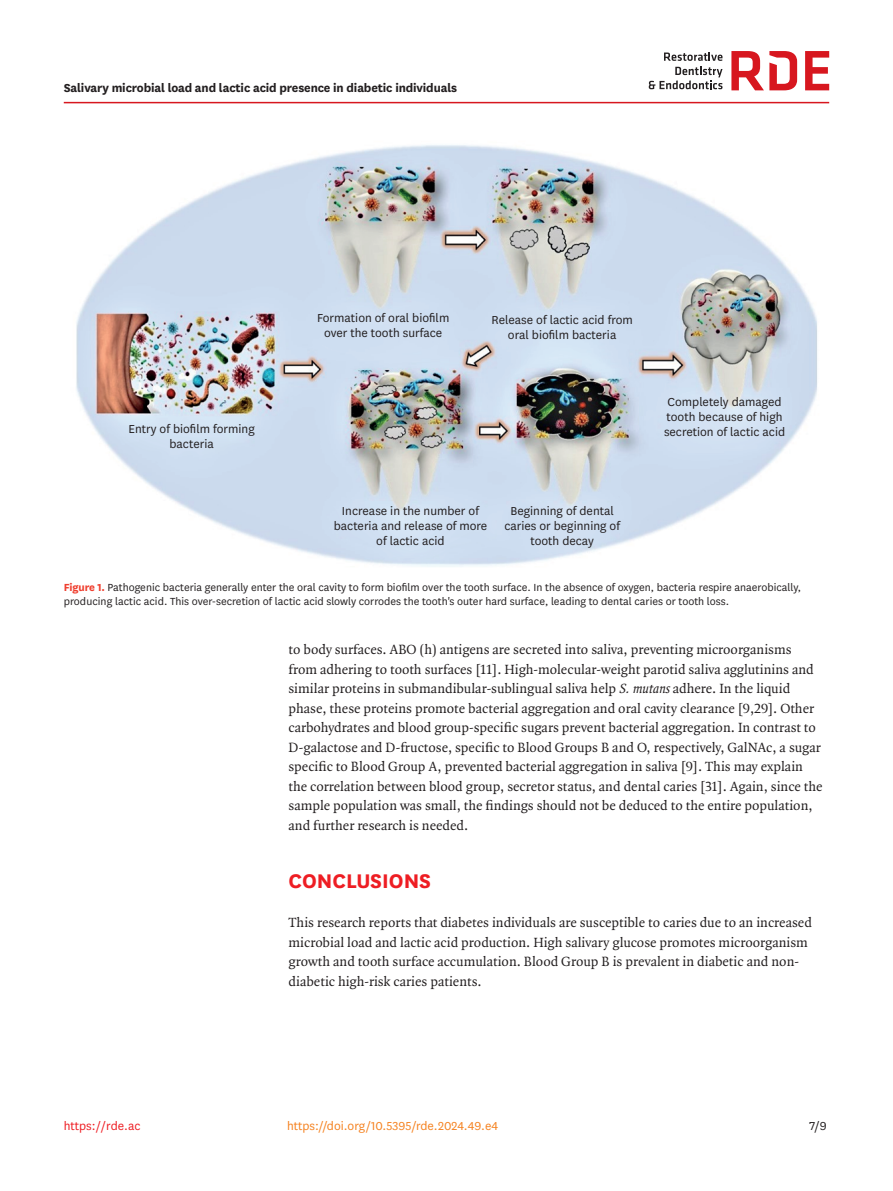
<style>
.page{position:relative;width:893px;height:1191px;background:#fff}
.page>*{position:absolute;margin:0;border:0;box-sizing:border-box;transform-origin:0 0}
.body_title1{font:700 23.1px "National";color:#ee1d23}
.body_p{font:14.25px/19.5px "Quadraat OT";color:#231f20}
.body_p_first{font:14.25px/19.5px "Quadraat OT";color:#231f20}
.t1{font:13.5px/15px "National";color:#231f20;text-align:center}
.alt-title-type{font:700 13.5px "National";letter-spacing:-.01em;color:#231f20}
.doi_running_footer{font:13.5px "National";color:#f58220}
.t2{font:13.5px "National";color:#ee1d23}
.fig_caption{font:12px/13.5px "National";color:#231f20}
.s1{font-weight:700;color:#ef3e2e}
.s2{font-style:italic}
</style>
<div class="page">
<hr style="left:64px;top:102px;width:765px;height:1px;background:#d7171f">
<svg style="left:649px;top:52px;width:73px;height:37px"></svg>
<svg style="left:805px;top:51px;width:24px;height:39px"></svg>
<svg style="left:731px;top:51px;width:66px;height:39px"></svg>
<img style="left:76px;top:145px;width:741px;height:422px">
<p class="alt-title-type" style="left:64px;top:78px;width:395px">Salivary microbial load and lactic acid presence in diabetic individuals</p>
<p class="t1" style="left:129px;top:421px;width:128px">Entry of biofilm forming bacteria</p>
<p class="t1" style="left:317px;top:310px;width:134px">Formation of oral biofilm over the tooth surface</p>
<p class="t1" style="left:492px;top:312px;width:143px">Release of lactic acid from oral biofilm bacteria</p>
<p class="t1" style="left:664px;top:394px;width:123px;text-align:left">Completely damaged tooth because of high secretion of lactic acid</p>
<p class="t1" style="left:334px;top:502px;width:155px">Increase in the number of bacteria and release of more of lactic acid</p>
<p class="fig_caption" style="left:64px;top:580px;width:739px"><span class="s1">Figure 1.</span> Pathogenic bacteria generally enter the oral cavity to form biofilm over the tooth surface. In the absence of oxygen, bacteria respire anaerobically, producing lactic acid. This over-secretion of lactic acid slowly corrodes the tooth's outer hard surface, leading to dental caries or tooth loss.</p>
<p class="t1" style="left:504px;top:502px;width:117px">Beginning of dental caries or beginning of tooth decay</p>
<p class="body_p" style="left:289px;top:640px;width:536px">to body surfaces. ABO (h) antigens are secreted into saliva, preventing microorganisms from adhering to tooth surfaces [11]. High-molecular-weight parotid saliva agglutinins and similar proteins in submandibular-sublingual saliva help <span class="s2">S.mutans</span>adhere. In the liquid phase, these proteins promote bacterial aggregation and oral cavity clearance [9,29]. Other carbohydrates and blood group-specific sugars prevent bacterial aggregation. In contrast to D-galactose and D-fructose, specific to Blood Groups B and O, respectively, GalNAc, a sugar specific to Blood Group A, prevented bacterial aggregation in saliva [9]. This may explain the correlation between blood group, secretor status, and dental caries [31]. Again, since the sample population was small, the findings should not be deduced to the entire population, and further research is needed.</p>
<p class="body_title1" style="left:289px;top:865px;width:144px">CONCLUSIONS</p>
<p class="body_p_first" style="left:289px;top:913px;width:525px">This research reports that diabetes individuals are susceptible to caries due to an increased microbial load and lactic acid production. High salivary glucose promotes microorganism growth and tooth surface accumulation. Blood Group B is prevalent in diabetic and non&shy;diabetic high-risk caries patients.</p>
<p class="t2" style="left:64px;top:1116px;width:78px">https://rde.ac</p>
<p class="doi_running_footer" style="left:287px;top:1116px;width:213px">https://doi.org/10.5395/rde.2024.49.e4</p>
<p class="t1" style="left:809px;top:1117px;width:19px">7/9</p>
</div>
